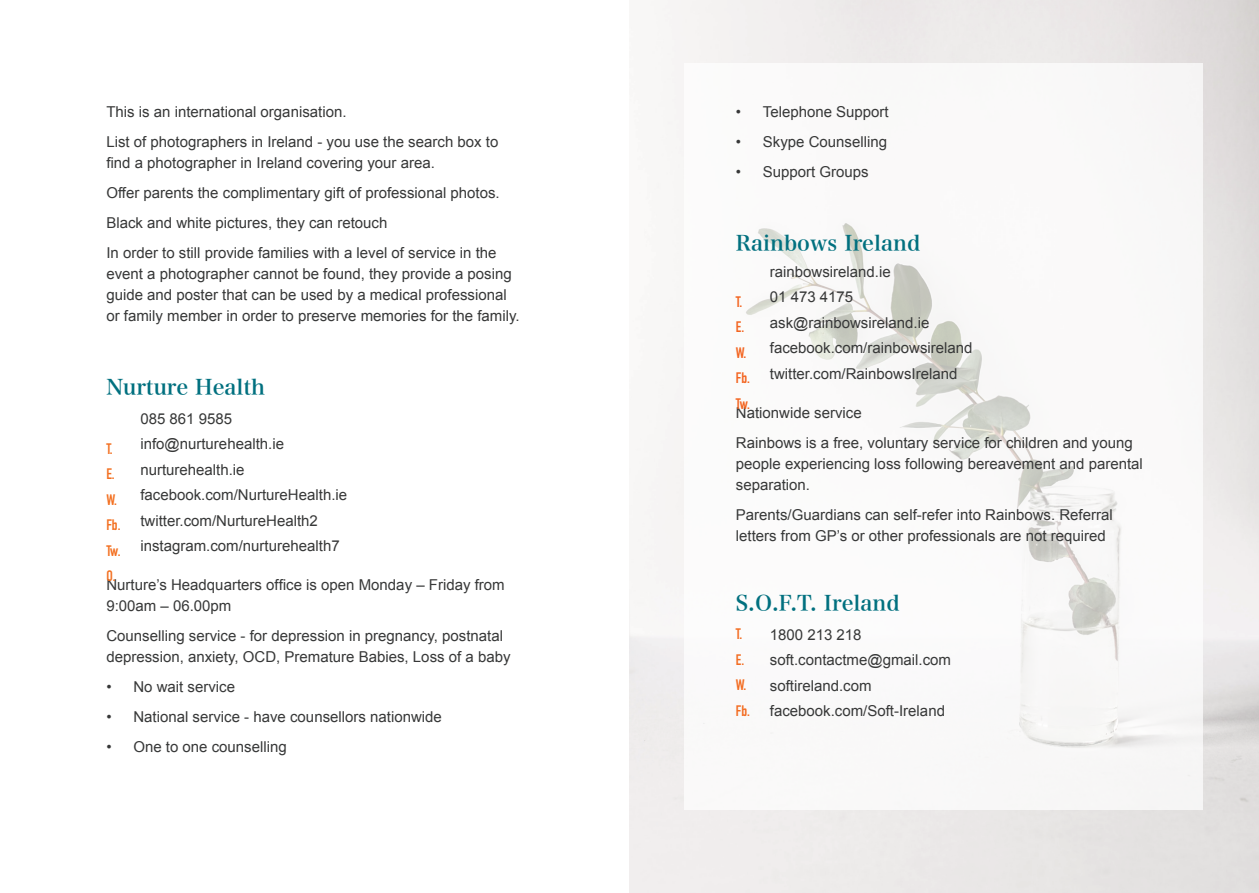
<style>
.page{position:relative;width:1259px;height:893px;background:#fff}
.page>*{position:absolute;margin:0;border:0;box-sizing:border-box;transform-origin:0 0}
.t1{font:21px "Hira Min Pro W6";color:#01707f}
.t2{font:15px/25.5px "Arial";color:#373838}
.t3{font:700 15px/25.5px "DIN Condensed";color:#f37021}
.t4{font:700 15px/25.5px "DIN Condensed";color:#f36521}
.t5{font:700 15px/25.5px "DIN Condensed";color:#f36c21}
</style>
<div class="page">
<p class="t2" style="left:106px;top:98px;width:393px;line-height:30px">This is an international organisation.<br>List of photographers in Ireland - you use the search box to</p>
<p class="t2" style="left:106px;top:149px;width:395px;line-height:30px">find a photographer in Ireland covering your area.<br>Offer parents the complimentary gift of professional photos.<br>Black and white pictures, they can retouch<br>In order to still provide families with a level of service in the</p>
<p class="t2" style="left:106px;top:265px;width:415px;line-height:21px">event a photographer cannot be found, they provide a posing guide and poster that can be used by a medical professional or family member in order to preserve memories for the family.</p>
<h1 class="t1" style="left:106px;top:377px;width:160px">Nurture Health</h1>
<p class="t2" style="left:140px;top:407px;width:208px">085 861 9585 info@nurturehealth.ie nurturehealth.ie facebook.com/NurtureHealth.ie twitter.com/NurtureHealth2 instagram.com/nurturehealth7</p>
<p class="t2" style="left:106px;top:576px;width:400px;line-height:21px">Nurture’s Headquarters office is open Monday – Friday from<br>9:00am – 06.00pm</p>
<p class="t2" style="left:106px;top:627px;width:406px;line-height:21px">Counselling service - for depression in pregnancy, postnatal depression, anxiety, OCD, Premature Babies, Loss of a baby</p>
<p class="t2" style="left:106px;top:675px;width:130px">• No wait service</p>
<p class="t2" style="left:106px;top:705px;width:337px">• National service - have counsellors nationwide</p>
<p class="t2" style="left:106px;top:735px;width:182px">• One to one counselling</p>
<p class="t3" style="left:106px;top:438px;width:16px">T.<br>E.<br>W.<br>Fb.<br>Tw.<br>O.</p>
<p class="t2" style="left:736px;top:100px;width:154px">• Telephone Support</p>
<p class="t2" style="left:736px;top:130px;width:153px">• Skype Counselling</p>
<p class="t2" style="left:736px;top:160px;width:134px">• Support Groups</p>
<h1 class="t1" style="left:736px;top:233px;width:186px">Rainbows Ireland</h1>
<p class="t2" style="left:770px;top:260px;width:204px">rainbowsireland.ie<br>01 473 4175 ask@rainbowsireland.ie facebook.com/rainbowsireland twitter.com/RainbowsIreland</p>
<p class="t2" style="left:736px;top:399px;width:398px;line-height:30px">Nationwide service<br>Rainbows is a free, voluntary service for children and young</p>
<p class="t2" style="left:736px;top:454px;width:408px;line-height:21px">people experiencing loss following bereavement and parental separation.</p>
<p class="t2" style="left:736px;top:505px;width:378px;line-height:21px">Parents/Guardians can self-refer into Rainbows. Referral letters from GP’s or other professionals are not required</p>
<p class="t4" style="left:736px;top:291px;width:16px">T.<br>E.<br>W.<br>Fb.<br>Tw.</p>
<h1 class="t1" style="left:736px;top:593px;width:165px">S.O.F.T. Ireland</h1>
<p class="t2" style="left:770px;top:623px;width:183px">1800 213 218 soft.contactme@gmail.com softireland.com facebook.com/Soft-Ireland</p>
<p class="t5" style="left:736px;top:623px;width:16px">T.<br>E.<br>W.<br>Fb.</p>
</div>
